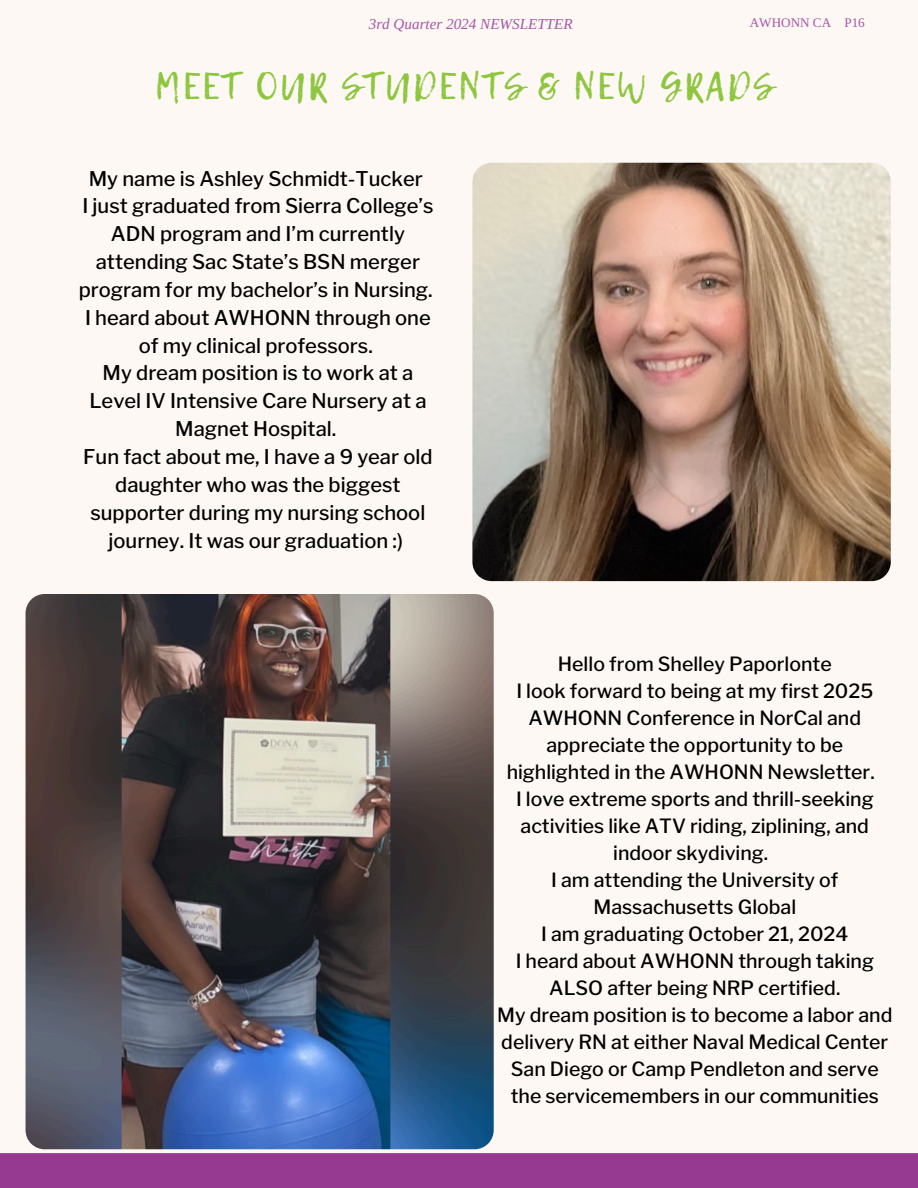
<style>
.page{position:relative;width:918px;height:1188px;background:#fdf8f3}
.page>*{position:absolute;margin:0;border:0;box-sizing:border-box;transform-origin:0 0}
.t1{font:37.2px "Lemon Tuesday";letter-spacing:.05em;color:#8ec63f}
.t2{font:500 20.1px/27.9px "Libre Franklin";color:#000;text-align:center}
.t3{font:500 19.5px/27px "Libre Franklin";color:#000;text-align:center}
.t4{font:italic 15.15px "Libra Serif Modern";color:#a656a5}
.t5{font:13.2px "Libra Serif Modern";color:#a656a5}
</style>
<div class="page">
<img style="left:472px;top:163px;width:419px;height:418px">
<img style="left:26px;top:594px;width:468px;height:555px">
<div style="left:0;top:1153px;width:918px;height:35px;background:#953a90"></div>
<p class="t4" style="left:369px;top:15px;width:206px">3rd Quarter 2024 NEWSLETTER</p>
<h2 class="t5" style="left:750px;top:15px;width:117px">AWHONN CA P16</h2>
<h1 class="t1" style="left:155px;top:58px;width:619px">MEET OUR STUDENTS &amp; NEW GRADS</h1>
<h2 class="t2" style="left:79px;top:164px;width:356px">My name is Ashley Schmidt-Tucker<br>I just graduated from Sierra College’s<br>ADN program and I’m currently attending Sac State’s BSN merger program for my bachelor’s in Nursing.<br>I heard about AWHONN through one of my clinical professors.<br>My dream position is to work at a<br>Level IV Intensive Care Nursery at a<br>Magnet Hospital.<br>Fun fact about me, I have a 9 year old daughter who was the biggest supporter during my nursing school journey. It was our graduation :)</h2>
<p class="t3" style="left:497px;top:651px;width:397px">Hello from Shelley Paporlonte<br>I look forward to being at my first 2025<br>AWHONN Conference in NorCal and appreciate the opportunity to be highlighted in the AWHONN Newsletter.<br>I love extreme sports and thrill-seeking activities like ATV riding, ziplining, and indoor skydiving.<br>I am attending the University of Massachusetts Global<br>I am graduating October 21, 2024<br>I heard about AWHONN through taking ALSO after being NRP certified.<br>My dream position is to become a labor and delivery RN at either Naval Medical Center San Diego or Camp Pendleton and serve the servicemembers in our communities</p>
</div>
